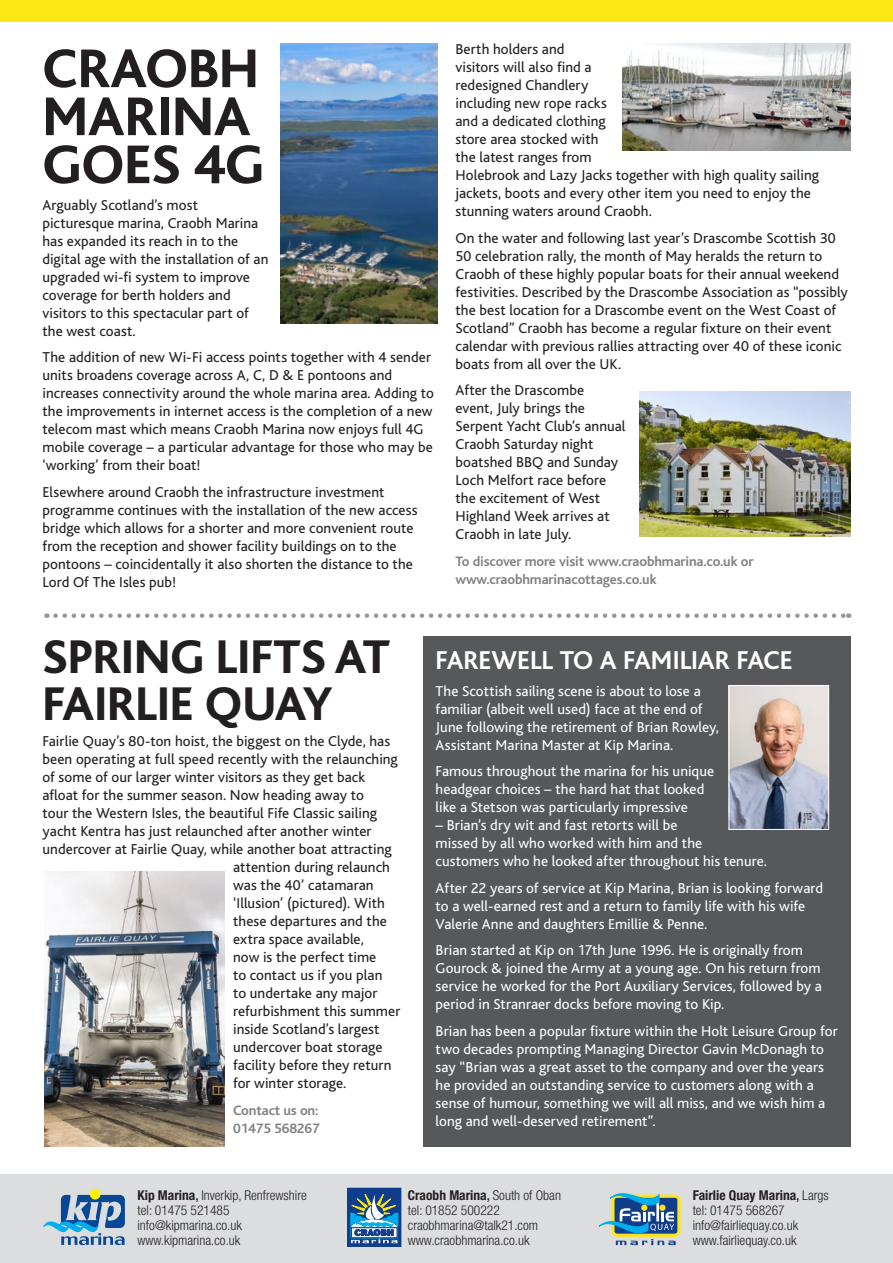
<style>
.page{position:relative;width:893px;height:1263px;background:#fff}
.page>*{position:absolute;margin:0;border:0;box-sizing:border-box;transform-origin:0 0}
.headlines{font:800 57px/48px "Bliss";color:#231f20}
.headlines-2{font:800 49.5px/46.5px "Bliss";color:#231f20}
.body_copy{font:700 27px "Bliss";letter-spacing:-.005em;color:#fff}
.body_copy-2{font:15px/18px "Bliss";letter-spacing:.005em;color:#231f20}
.body_copy_white_out{font:15px/18px "Bliss";letter-spacing:.005em;color:#fff}
.body_copy_bold_info{font:700 14.25px/18px "Bliss";letter-spacing:-.01em;color:#808285}
.body_copy_panels{font:300 condensed 13.5px "Helvetica Neue LT";color:#231f20}
.body_copy_panels_sub{font:700 condensed 13.5px "Helvetica Neue LT";color:#231f20}
.body_copy_panels_sub-2{font:300 condensed 13.5px "Helvetica Neue LT";color:#231f20}
.s1{font-weight:700}
.s2{font-weight:500}
.s3{font-weight:300}
</style>
<div class="page">
<div style="left:0;top:1175px;width:893px;height:88px;background:#dcdddf"></div>
<div style="left:90px;top:1189px;width:10px;height:10px;background:#fff101;border-radius:50%"></div>
<div style="left:90px;top:1189px;width:10px;height:10px;border:1px solid #fff101;border-radius:50%"></div>
<svg style="left:44px;top:1195px;width:81px;height:50px"></svg>
<svg style="left:350px;top:1190px;width:49px;height:54px"></svg>
<div style="left:348px;top:1188px;width:53px;height:58px;border:1px solid #103d8c"></div>
<svg style="left:351px;top:1193px;width:47px;height:50px;background:#5788ab"></svg>
<svg style="left:599px;top:1193px;width:81px;height:52px"></svg>
<svg style="left:55px;top:613px;width:794px;height:5px"></svg>
<div style="left:0;top:0;width:893px;height:21px;background:#ffe616"></div>
<img style="left:623px;top:44px;width:227px;height:106px">
<img style="left:640px;top:392px;width:210px;height:144px">
<img style="left:280px;top:44px;width:157px;height:280px">
<img style="left:44px;top:872px;width:181px;height:274px">
<div style="left:423px;top:636px;width:427px;height:510px;background:#57585a"></div>
<img style="left:731px;top:687px;width:96px;height:141px">
<div style="left:729px;top:685px;width:100px;height:145px;border:1px solid #fff"></div>
<p class="headlines" style="left:43px;top:46px;width:223px">CRAOBH<br>MARINA<br>GOES 4G</p>
<p class="body_copy-2" style="left:43px;top:196px;width:227px">Arguably Scotland’s most picturesque marina, Craobh Marina has expanded its reach in to the digital age with the installation of an upgraded wi-fi system to improve coverage for berth holders and visitors to this spectacular part of the west coast.</p>
<p class="body_copy-2" style="left:43px;top:349px;width:393px">The addition of new Wi-Fi access points together with 4 sender units broadens coverage across A, C, D &amp; E pontoons and increases connectivity around the whole marina area. Adding to the improvements in internet access is the completion of a new telecom mast which means Craobh Marina now enjoys full 4G mobile coverage – a particular advantage for those who may be ‘working’ from their boat!</p>
<p class="body_copy-2" style="left:43px;top:483px;width:377px">Elsewhere around Craobh the infrastructure investment programme continues with the installation of the new access bridge which allows for a shorter and more convenient route from the reception and shower facility buildings on to the pontoons – coincidentally it also shorten the distance to the Lord Of The Isles pub!</p>
<p class="body_copy-2" style="left:455px;top:40px;width:365px">Berth holders and<br>visitors will also find a<br>redesigned Chandlery<br>including new rope racks<br>and a dedicated clothing<br>store area stocked with<br>the latest ranges from<br>Holebrook and Lazy Jacks together with high quality sailing jackets, boots and every other item you need to enjoy the stunning waters around Craobh.</p>
<p class="body_copy-2" style="left:455px;top:229px;width:394px">On the water and following last year’s Drascombe Scottish 30<br>50 celebration rally, the month of May heralds the return to Craobh of these highly popular boats for their annual weekend festivities. Described by the Drascombe Association as “possibly the best location for a Drascombe event on the West Coast of Scotland” Craobh has become a regular fixture on their event calendar with previous rallies attracting over 40 of these iconic boats from all over the UK.</p>
<p class="body_copy-2" style="left:455px;top:381px;width:172px">After the Drascombe<br>event, July brings the<br>Serpent Yacht Club’s annual<br>Craobh Saturday night boatshed BBQ and Sunday<br>Loch Melfort race before the excitement of West<br>Highland Week arrives at<br>Craobh in late July.</p>
<p class="body_copy_bold_info" style="left:455px;top:552px;width:300px">To discover more visit www.craobhmarina.co.uk or www.craobhmarinacottages.co.uk</p>
<p class="headlines-2" style="left:43px;top:635px;width:349px">SPRING LIFTS AT<br>FAIRLIE QUAY</p>
<p class="body_copy-2" style="left:43px;top:732px;width:349px">Fairlie Quay’s 80-ton hoist, the biggest on the Clyde, has</p>
<p class="body_copy-2" style="left:43px;top:750px;width:357px">been operating at full speed recently with the relaunching</p>
<p class="body_copy-2" style="left:43px;top:768px;width:324px">of some of our larger winter visitors as they get back</p>
<p class="body_copy-2" style="left:43px;top:786px;width:323px">afloat for the summer season. Now heading away to</p>
<p class="body_copy-2" style="left:43px;top:804px;width:336px">tour the Western Isles, the beautiful Fife Classic sailing</p>
<p class="body_copy-2" style="left:43px;top:822px;width:330px">yacht Kentra has just relaunched after another winter</p>
<p class="body_copy-2" style="left:43px;top:840px;width:351px">undercover at Fairlie Quay, while another boat attracting</p>
<p class="body_copy-2" style="left:233px;top:858px;width:158px">attention during relaunch</p>
<p class="body_copy-2" style="left:233px;top:876px;width:142px">was the 40’ catamaran</p>
<p class="body_copy-2" style="left:233px;top:894px;width:153px">‘Illusion’ (pictured). With</p>
<p class="body_copy-2" style="left:233px;top:912px;width:155px">these departures and the</p>
<p class="body_copy-2" style="left:233px;top:930px;width:132px">extra space available,</p>
<p class="body_copy-2" style="left:233px;top:948px;width:145px">now is the perfect time</p>
<p class="body_copy-2" style="left:233px;top:966px;width:151px">to contact us if you plan</p>
<p class="body_copy-2" style="left:233px;top:984px;width:146px">to undertake any major</p>
<p class="body_copy-2" style="left:233px;top:1002px;width:169px">refurbishment this summer</p>
<p class="body_copy-2" style="left:233px;top:1020px;width:148px">inside Scotland’s largest</p>
<p class="body_copy-2" style="left:233px;top:1038px;width:151px">undercover boat storage</p>
<p class="body_copy-2" style="left:233px;top:1056px;width:160px">facility before they return</p>
<p class="body_copy-2" style="left:233px;top:1074px;width:115px">for winter storage.</p>
<p class="body_copy_bold_info" style="left:233px;top:1101px;width:88px">Contact us on:<br>01475 568267</p>
<p class="body_copy" style="left:436px;top:646px;width:358px">FAREWELL TO A FAMILIAR FACE</p>
<p class="body_copy_white_out" style="left:436px;top:682px;width:285px">The Scottish sailing scene is about to lose a familiar (albeit well used) face at the end of June following the retirement of Brian Rowley, Assistant Marina Master at Kip Marina.</p>
<p class="body_copy_white_out" style="left:436px;top:763px;width:280px">Famous throughout the marina for his unique headgear choices – the hard hat that looked like a Stetson was particularly impressive</p>
<p class="body_copy_white_out" style="left:436px;top:817px;width:333px">– Brian’s dry wit and fast retorts will be<br>missed by all who worked with him and the customers who he looked after throughout his tenure.</p>
<p class="body_copy_white_out" style="left:436px;top:879px;width:389px">After 22 years of service at Kip Marina, Brian is looking forward to a well-earned rest and a return to family life with his wife<br>Valerie Anne and daughters Emillie &amp; Penne.</p>
<p class="body_copy_white_out" style="left:436px;top:942px;width:388px">Brian started at Kip on 17th June 1996. He is originally from Gourock &amp; joined the Army at a young age. On his return from service he worked for the Port Auxiliary Services, followed by a period in Stranraer docks before moving to Kip.</p>
<p class="body_copy_white_out" style="left:436px;top:1022px;width:404px">Brian has been a popular fixture within the Holt Leisure Group for two decades prompting Managing Director Gavin McDonagh to say “Brian was a great asset to the company and over the years he provided an outstanding service to customers along with a sense of humour, something we will all miss, and we wish him a long and well-deserved retirement”.</p>
<p class="body_copy_panels_sub-2" style="left:137px;top:1187px;width:171px"><span class="s1">Kip Marina</span><span class="s2">,</span> Inverkip, Renfrewshire</p>
<p class="body_copy_panels" style="left:137px;top:1202px;width:93px">tel: 01475 521485</p>
<p class="body_copy_panels" style="left:137px;top:1217px;width:106px">info@kipmarina.co.uk</p>
<p class="body_copy_panels" style="left:137px;top:1232px;width:104px">www.kipmarina.co.uk</p>
<p class="body_copy_panels_sub" style="left:408px;top:1187px;width:155px">Craobh Marina<span class="s2">,</span> <span class="s3">South of Oban</span></p>
<p class="body_copy_panels" style="left:408px;top:1202px;width:93px">tel: 01852 500222</p>
<p class="body_copy_panels" style="left:408px;top:1217px;width:132px">craobhmarina@talk21.com</p>
<p class="body_copy_panels" style="left:408px;top:1232px;width:123px">www.craobhmarina.co.uk</p>
<p class="body_copy_panels_sub" style="left:693px;top:1187px;width:138px">Fairlie Quay Marina<span class="s2">,</span> <span class="s3">Largs</span></p>
<p class="body_copy_panels" style="left:693px;top:1202px;width:93px">tel: 01475 568267</p>
<p class="body_copy_panels" style="left:693px;top:1217px;width:107px">info@fairliequay.co.uk</p>
<p class="body_copy_panels" style="left:693px;top:1232px;width:105px">www.fairliequay.co.uk</p>
</div>
